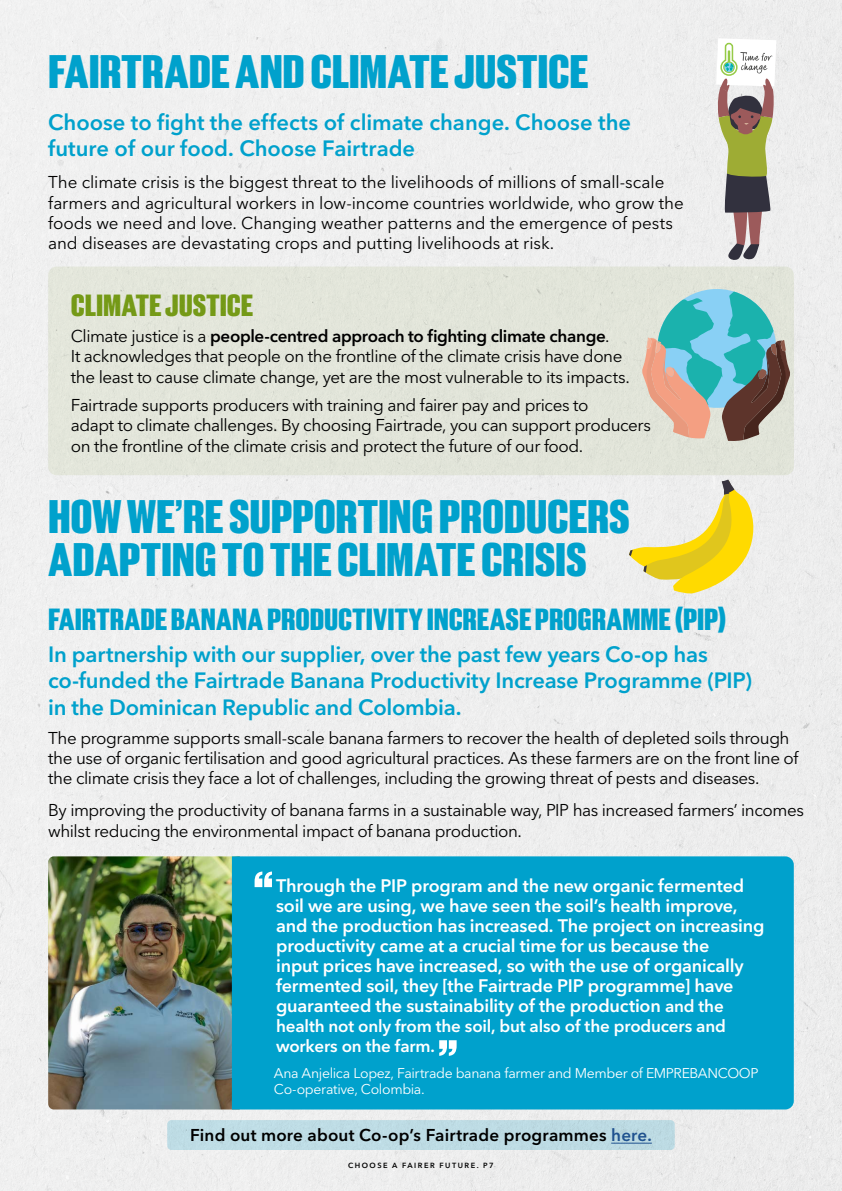
<style>
.page{position:relative;width:842px;height:1191px;background:#eee}
.page>*{position:absolute;margin:0;border:0;box-sizing:border-box;transform-origin:0 0}
.t1{font:43px/43px "Co op Headline Bold";letter-spacing:-.005em;color:#00a1cc}
.t2{font:28px "Co op Headline Bold";color:#00a1cc}
.t3{font:28px "Co op Headline Bold";color:#7da419}
.t4{font:600 22px/26.4px "Avenir Next LT Pro";letter-spacing:-.01em;color:#00a1cc}
.t5{font:600 18px/20px "Avenir Next LT Pro";letter-spacing:-.01em;color:#fff}
.t6{font:17px/20.4px "Avenir Next LT Pro";letter-spacing:-.025em;color:#000}
.t7{font:17px/20.4px "Avenir Next LT Pro";letter-spacing:-.005em;color:#000}
.t8{font:600 17px/20.4px "Avenir Next LT Pro";letter-spacing:-.01em;color:#fff}
.t9{font:600 17px "Avenir Next LT Pro";letter-spacing:.01em;color:#000}
.t10{font:14px/16.8px "Avenir Next LT Pro";letter-spacing:-.025em;color:#fff}
.t11{font:600 7.4px "Avenir Next LT Pro";letter-spacing:.2em;color:#000}
.s1{font-weight:600}
.s2{font-size:17px}
.s3{color:#245a9c}
</style>
<div class="page">
<div style="left:48px;top:266px;width:746px;height:209px;background:#e2e5da;border-radius:9px"></div>
<svg style="left:642px;top:286px;width:148px;height:155px"></svg>
<svg style="left:716px;top:38px;width:60px;height:223px"></svg>
<svg style="left:629px;top:479px;width:126px;height:115px"></svg>
<img style="left:48px;top:856px;width:184px;height:253px">
<div style="left:232px;top:856px;width:562px;height:253px;background:#00a1cc"></div>
<svg style="left:255px;top:871px;width:17px;height:16px"></svg>
<svg style="left:439px;top:1040px;width:18px;height:15px"></svg>
<div style="left:167px;top:1120px;width:508px;height:30px;background:#bddce4;border-radius:4px"></div>
<hr style="left:611px;top:1142px;width:41px;height:1px;background:#245a9c">
<h1 class="t1" style="left:48px;top:50px;width:541px">FAIRTRADE AND CLIMATE JUSTICE</h1>
<p class="t4" style="left:48px;top:109px;width:584px">Choose to fight the effects of climate change. Choose the future of our food. Choose Fairtrade</p>
<p class="t7" style="left:48px;top:172px;width:637px">The climate crisis is the biggest threat to the livelihoods of millions of small-scale farmers and agricultural workers in low-income countries worldwide, who grow the foods we need and love. Changing weather patterns and the emergence of pests and diseases are devastating crops and putting livelihoods at risk.</p>
<h2 class="t3" style="left:71px;top:288px;width:184px">CLIMATE JUSTICE</h2>
<p class="t6" style="left:71px;top:326px;width:561px">Climate justice is a <span class="s1">people-centred approach to fighting climate change</span>.<br>It acknowledges that people on the frontline of the climate crisis have done the least to cause climate change, yet are the most vulnerable to its impacts.</p>
<p class="t6" style="left:71px;top:395px;width:582px">Fairtrade supports producers with training and fairer pay and prices to<br>adapt to climate challenges. By choosing Fairtrade, you can support producers on the frontline of the climate crisis and protect the future of our food.</p>
<h1 class="t1" style="left:48px;top:495px;width:583px">HOW WE’RE SUPPORTING PRODUCERS<br>ADAPTING TO THE CLIMATE CRISIS</h1>
<h2 class="t2" style="left:48px;top:602px;width:680px">FAIRTRADE BANANA PRODUCTIVITY INCREASE PROGRAMME (PIP)</h2>
<p class="t4" style="left:48px;top:641px;width:705px">In partnership with our supplier, over the past few years Co-op has co-funded the Fairtrade Banana Productivity Increase Programme (PIP) in the Dominican Republic and Colombia.</p>
<p class="t6" style="left:48px;top:727px;width:752px">The programme supports small-scale banana farmers to recover the health of depleted soils through the use of organic fertilisation and good agricultural practices. As these farmers are on the front line of the climate crisis they face a lot of challenges, including the growing threat of pests and diseases.</p>
<p class="t6" style="left:48px;top:800px;width:757px">By improving the productivity of banana farms in a sustainable way, PIP has increased farmers’ incomes whilst reducing the environmental impact of banana production.</p>
<p class="t5" style="left:276px;top:875px;width:490px">Through the PIP program and the new organic fermented soil we are using, we have seen the soil’s health improve, and the production has increased. The project on increasing productivity came at a crucial time for us because the<br>input prices have increased, so with the use of organically fermented soil, they [the Fairtrade PIP programme] have guaranteed the sustainability of the production <span class="s2">and the</span></p>
<p class="t8" style="left:276px;top:1015px;width:451px">health not only from the soil, but also of the producers and workers on the farm.</p>
<p class="t10" style="left:274px;top:1064px;width:486px">Ana Anjelica Lopez, Fairtrade banana farmer and Member of EMPREBANCOOP<br>Co-operative, Colombia.</p>
<p class="t9" style="left:190px;top:1125px;width:463px">Find out more about Co-op’s Fairtrade programmes <span class="s3">here.</span></p>
<p class="t11" style="left:348px;top:1160px;width:147px">CHOOSE A FAIRER FUTURE. P7</p>
</div>
